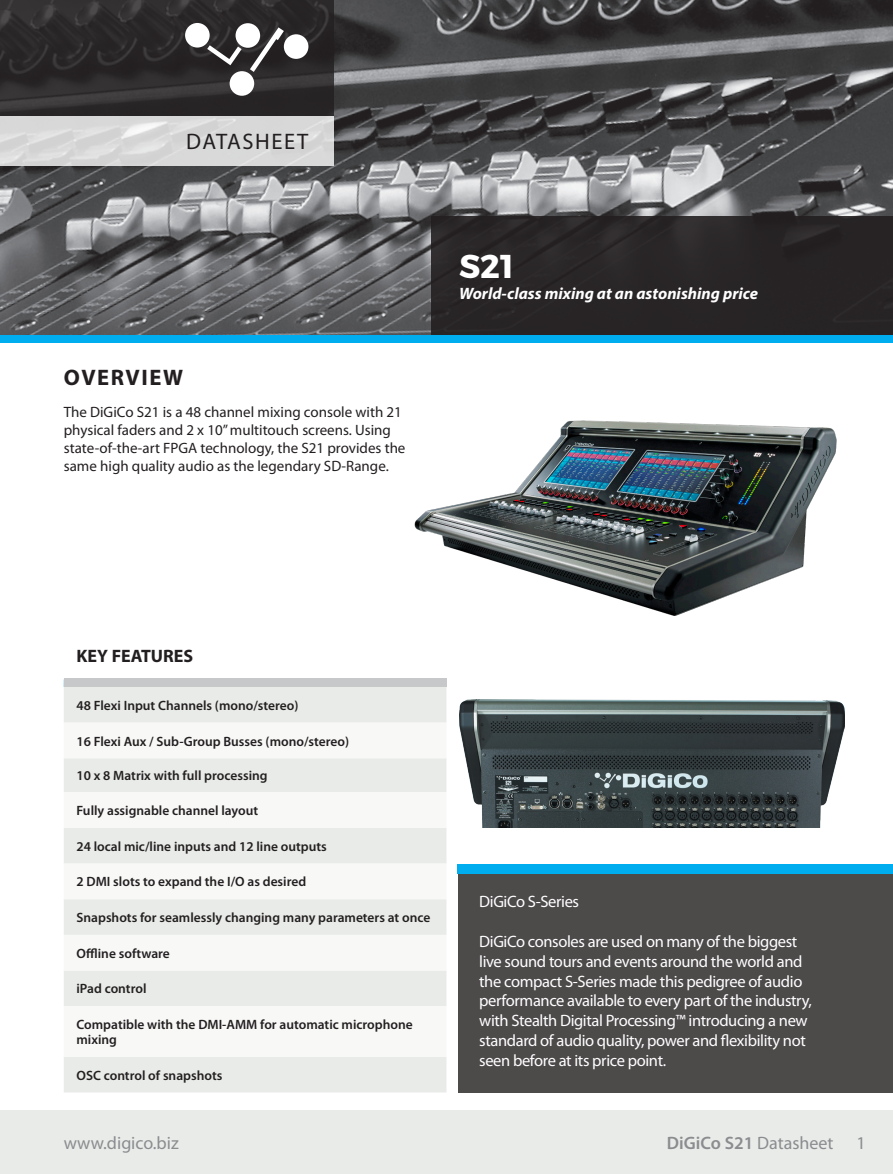
<style>
.page{position:relative;width:893px;height:1174px;background:#fff}
.page>*{position:absolute;margin:0;border:0;box-sizing:border-box;transform-origin:0 0}
.t1{font:700 33px "Montserrat";color:#fff}
.t2{font:22.5px "Myriad Pro";letter-spacing:.07em;color:#231f20}
.t3{font:700 22.5px "Myriad Pro";letter-spacing:.07em;color:#231f20}
.t4{font:600 18px "Myriad Pro";color:#8a8c8f}
.t5{font:18px "Myriad Pro";color:#8a8c8f}
.t6{font:700 18px "Myriad Pro";color:#231f20}
.t7{font:16.5px/19.8px "Myriad Pro";letter-spacing:-.025em;color:#fff}
.t8{font:italic 700 16.5px "Myriad Pro";color:#fff}
.orange_bullet_black{font:15px/18px "Myriad Pro";color:#231f20}
.Paragraph_Style_1{font:600 13.5px/15px "Myriad Pro";color:#231f20}
.Paragraph_Style_6{font:600 13.5px "Myriad Pro";color:#231f20}
.s1{font-weight:400}
</style>
<div class="page">
<img style="left:0;top:0;width:893px;height:335px">
<div style="left:432px;top:217px;width:461px;height:119px;background:#231f20"></div>
<div style="left:458px;top:873px;width:435px;height:220px;background:#4d4a4a"></div>
<svg style="left:0;top:0;width:334px;height:116px;background:#2e2b2c"></svg>
<div style="left:185px;top:23px;width:25px;height:25px;background:#fff;border-radius:50%"></div>
<div style="left:236px;top:23px;width:24px;height:25px;background:#fff;border-radius:50%"></div>
<div style="left:284px;top:34px;width:24px;height:25px;background:#fff;border-radius:50%"></div>
<div style="left:230px;top:71px;width:24px;height:25px;background:#fff;border-radius:50%"></div>
<svg style="left:207px;top:45px;width:35px;height:20px"></svg>
<svg style="left:250px;top:27px;width:34px;height:45px"></svg>
<div style="left:0;top:116px;width:334px;height:50px;background:#d8d8d8"></div>
<div style="left:0;top:1110px;width:893px;height:64px;background:#e8ebe8"></div>
<div style="left:64px;top:687px;width:382px;height:405px;background:#e8ebe8"></div>
<svg style="left:64px;top:722px;width:382px;height:334px"></svg>
<img style="left:414px;top:420px;width:423px;height:195px">
<div style="left:458px;top:864px;width:435px;height:9px;background:#00aeef"></div>
<div style="left:0;top:335px;width:893px;height:8px;background:#00aeef"></div>
<img style="left:459px;top:699px;width:386px;height:128px">
<div style="left:64px;top:678px;width:382px;height:9px;background:#c7c8ca"></div>
<p class="t2" style="left:186px;top:127px;width:124px">DATASHEET</p>
<p class="t3" style="left:64px;top:363px;width:121px">OVERVIEW</p>
<p class="orange_bullet_black" style="left:64px;top:403px;width:343px">The DiGiCo S21 is a 48 channel mixing console with 21 physical faders and 2 x 10” multitouch screens. Using state-of-the-art FPGA technology, the S21 provides the same high quality audio as the legendary SD-Range.</p>
<p class="t1" style="left:459px;top:246px;width:56px">S21</p>
<p class="t8" style="left:459px;top:283px;width:301px">World-class mixing at an astonishing price</p>
<p class="t6" style="left:77px;top:644px;width:118px">KEY FEATURES</p>
<p class="Paragraph_Style_1" style="left:77px;top:697px;width:223px">48 Flexi Input Channels (mono/stereo)</p>
<p class="Paragraph_Style_1" style="left:77px;top:733px;width:274px">16 Flexi Aux / Sub-Group Busses (mono/stereo)</p>
<p class="Paragraph_Style_6" style="left:77px;top:767px;width:193px">10 x 8 Matrix with full processing</p>
<p class="Paragraph_Style_1" style="left:77px;top:802px;width:183px">Fully assignable channel layout</p>
<p class="Paragraph_Style_1" style="left:77px;top:838px;width:252px">24 local mic/line inputs and 12 line outputs</p>
<p class="Paragraph_Style_1" style="left:77px;top:874px;width:231px">2 DMI slots to expand the I/O as desired</p>
<p class="Paragraph_Style_1" style="left:77px;top:909px;width:355px">Snapshots for seamlessly changing many parameters at once</p>
<p class="Paragraph_Style_1" style="left:77px;top:945px;width:95px">Offline software</p>
<p class="Paragraph_Style_1" style="left:77px;top:981px;width:71px">iPad control</p>
<p class="Paragraph_Style_1" style="left:77px;top:1016px;width:338px">Compatible with the DMI-AMM for automatic microphone mixing</p>
<p class="Paragraph_Style_1" style="left:77px;top:1067px;width:147px">OSC control of snapshots</p>
<p class="t7" style="left:479px;top:891px;width:101px">DiGiCo S-Series</p>
<p class="t7" style="left:479px;top:931px;width:334px">DiGiCo consoles are used on many of the biggest live sound tours and events around the world and the compact S-Series made this pedigree of audio performance available to every part of the industry, with Stealth Digital Processing™ introducing a new standard of audio quality, power and flexibility not seen before at its price point.</p>
<p class="t5" style="left:64px;top:1131px;width:117px">www.digico.biz</p>
<p class="t4" style="left:667px;top:1131px;width:168px">DiGiCo S21 <span class="s1">Datasheet</span></p>
<p class="t5" style="left:856px;top:1131px;width:11px">1</p>
</div>
